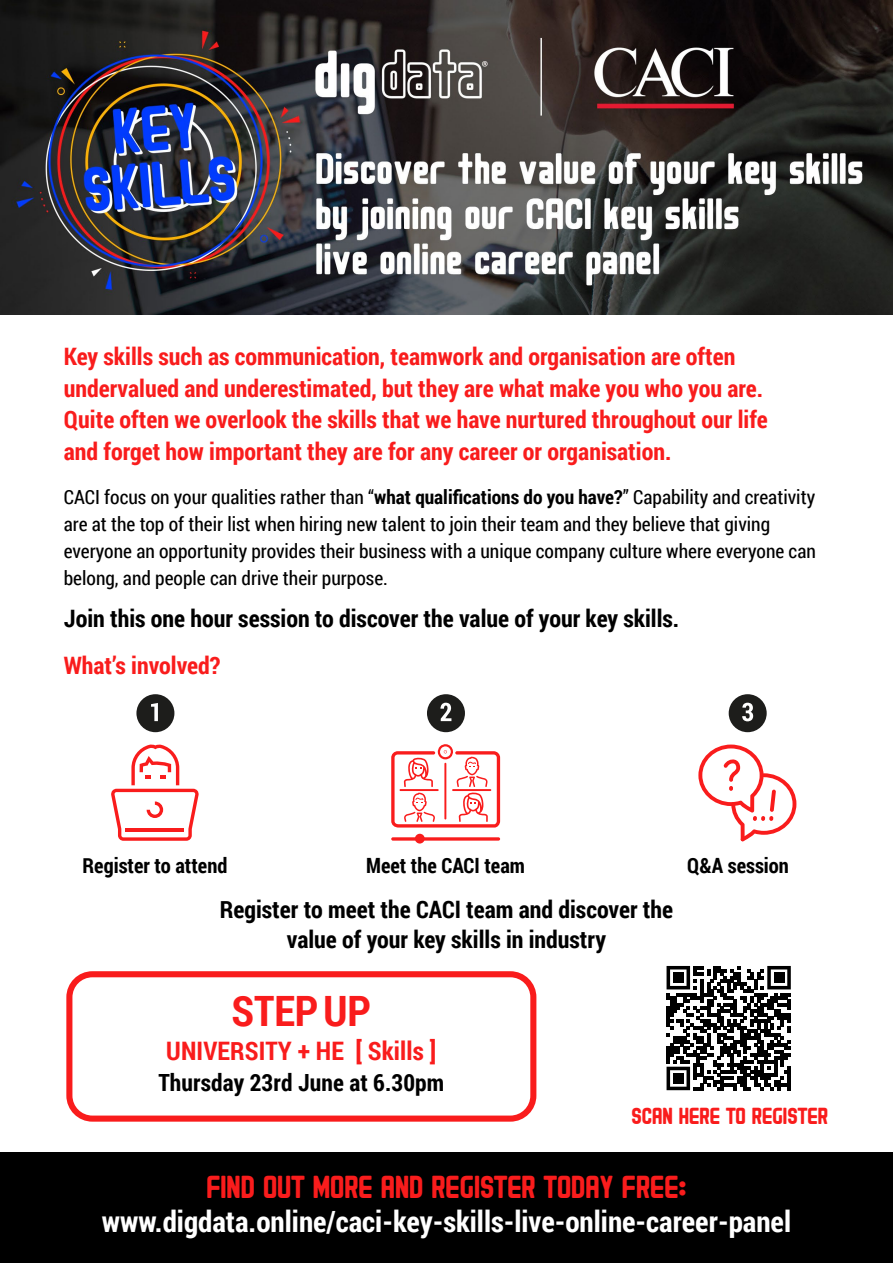
<style>
.page{position:relative;width:893px;height:1263px;background:#fff}
.page>*{position:absolute;margin:0;border:0;box-sizing:border-box;transform-origin:0 0}
.t1{font:700 41.85px "Roboto Condensed";color:#f91c1c}
.t2{font:40.5px "Kalmansk";color:#f91c1c}
.t3{font:29.55px "Kalmansk";color:#f91c1c}
.t4{font:700 29.25px "Roboto Condensed";color:#fff}
.t5{font:700 25.5px "Roboto Condensed";letter-spacing:.005em;color:#f91c1c}
.t6{font:700 24px/31.5px "Roboto Condensed";color:#f91c1c}
.t7{font:700 24px/30px "Roboto Condensed";color:#000;text-align:center}
.t8{font:700 23.7px "Roboto Condensed";letter-spacing:.005em;color:#000}
.t9{font:700 21px "Roboto Condensed";color:#000}
.t10{font:19.5px/27px "Roboto Condensed";color:#000}
.s1{font-weight:700}
</style>
<div class="page">
<img style="left:0;top:0;width:893px;height:314px">
<div style="left:0;top:1152px;width:893px;height:111px;background:#000"></div>
<div style="left:136px;top:694px;width:38px;height:38px;background:#1d1d1b;border-radius:50%"></div>
<svg style="left:151px;top:703px;width:7px;height:18px"></svg>
<svg style="left:111px;top:744px;width:88px;height:97px"></svg>
<div style="left:427px;top:694px;width:38px;height:38px;background:#1d1d1b;border-radius:50%"></div>
<svg style="left:440px;top:703px;width:11px;height:18px"></svg>
<svg style="left:391px;top:837px;width:109px;height:4px"></svg>
<svg style="left:415px;top:834px;width:10px;height:9px"></svg>
<svg style="left:391px;top:744px;width:109px;height:83px"></svg>
<div style="left:729px;top:694px;width:38px;height:38px;background:#1d1d1b;border-radius:50%"></div>
<svg style="left:742px;top:703px;width:11px;height:18px"></svg>
<svg style="left:698px;top:744px;width:98px;height:97px"></svg>
<div style="left:66px;top:971px;width:470px;height:151px;border:6px solid #f91c1c;border-radius:23px"></div>
<svg style="left:666px;top:966px;width:125px;height:124px"></svg>
<div style="left:673px;top:973px;width:10px;height:10px;background:#000"></div>
<div style="left:774px;top:973px;width:10px;height:10px;background:#000"></div>
<div style="left:673px;top:1073px;width:10px;height:10px;background:#000"></div>
<p class="t6" style="left:64px;top:340px;width:705px">Key skills such as communication, teamwork and organisation are often undervalued and underestimated, but they are what make you who you are.<br>Quite often we overlook the skills that we have nurtured throughout our life and forget how important they are for any career or organisation.</p>
<p class="t10" style="left:64px;top:483px;width:754px">CACI focus on your qualities rather than “<span class="s1">what qualifications do you have?</span>” Capability and creativity are at the top of their list when hiring new talent to join their team and they believe that giving everyone an opportunity provides their business with a unique company culture where everyone can belong, and people can drive their purpose.</p>
<p class="t7" style="left:64px;top:603px;width:617px">Join this one hour session to discover the value of your key skills.</p>
<p class="t6" style="left:64px;top:649px;width:158px">What’s involved?</p>
<p class="t9" style="left:83px;top:850px;width:146px">Register to attend</p>
<p class="t9" style="left:366px;top:850px;width:160px">Meet the CACI team</p>
<p class="t9" style="left:687px;top:850px;width:103px">Q&amp;A session</p>
<p class="t7" style="left:220px;top:894px;width:455px">Register to meet the CACI team and discover the value of your key skills in industry</p>
<h1 class="t1" style="left:231px;top:982px;width:141px">STEPUP</h1>
<h3 class="t5" style="left:166px;top:1033px;width:271px">UNIVERSITY + HE [ Skills ]</h3>
<p class="t8" style="left:158px;top:1066px;width:287px">Thursday 23rd June at 6.30pm</p>
<h3 class="t3" style="left:631px;top:1101px;width:198px">SCAN HERE TO REGISTER</h3>
<h2 class="t2" style="left:206px;top:1166px;width:482px">FIND OUT MORE AND REGISTER TODAY FREE:</h2>
<h3 class="t4" style="left:102px;top:1201px;width:691px">www.digdata.online/caci-key-skills-live-online-career-panel</h3>
</div>
